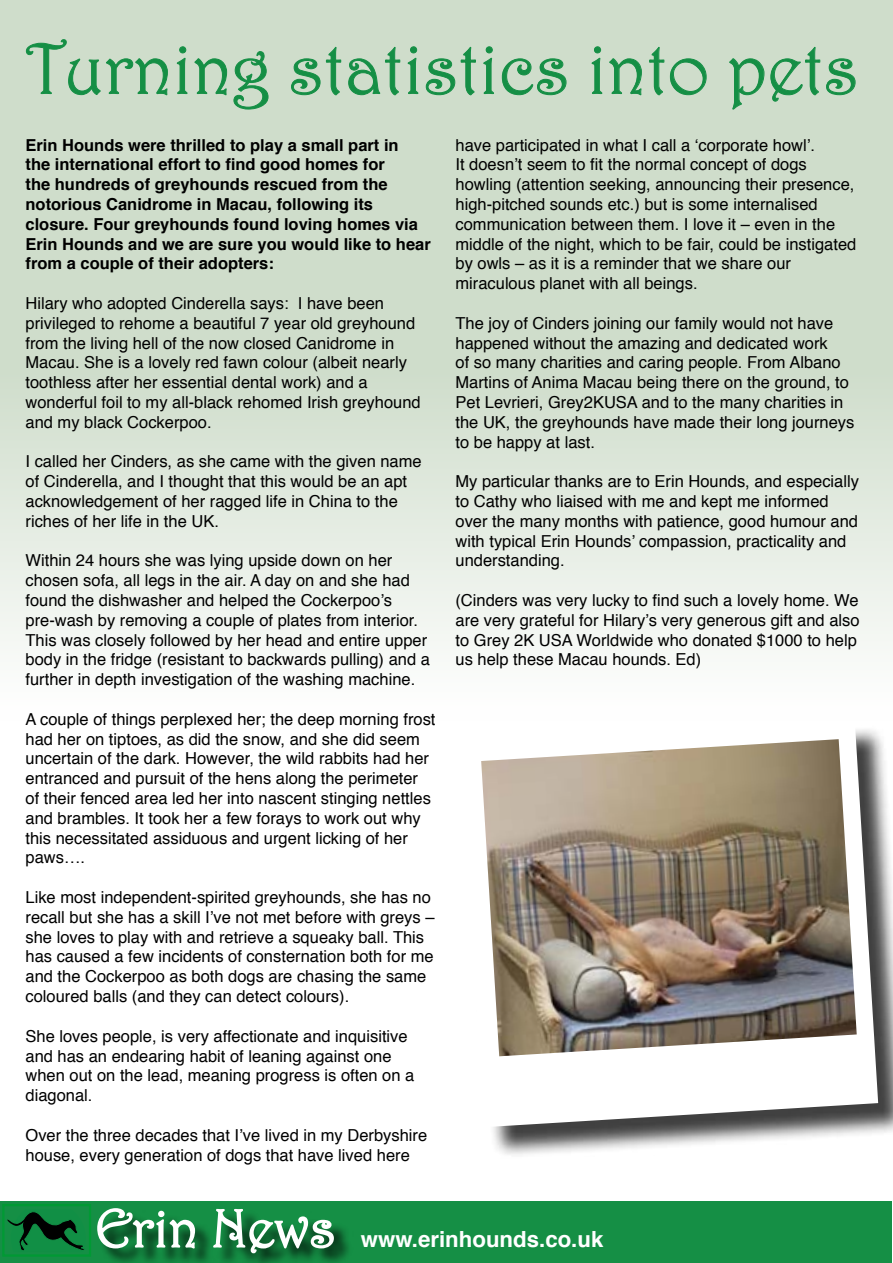
<style>
.page{position:relative;width:893px;height:1263px;background:#fff}
.page>*{position:absolute;margin:0;border:0;box-sizing:border-box;transform-origin:0 0}
.t1{font:72px "Harrington";color:#158f45}
.t2{font:54px "Harrington";color:#fff}
.t3{font:700 22.2px "Helvetica";color:#fff}
.t4{font:16.5px/19.8px "Helvetica";color:#000}
.t5{font:700 16.5px/19.8px "Helvetica";color:#000}
</style>
<div class="page">
<div style="left:0;top:0;width:893px;height:721px;background:linear-gradient(to bottom,#c3d4be,#f3f6f2)"></div>
<div style="left:0;top:1201px;width:892px;height:62px;background:#158f45"></div>
<div style="left:100px;top:1210px;width:253px;height:53px;background:#000;opacity:.75"></div>
<svg style="left:97px;top:1208px;width:99px;height:41px"></svg>
<svg style="left:212px;top:1208px;width:123px;height:55px"></svg>
<svg style="left:7px;top:1212px;width:77px;height:39px"></svg>
<div style="left:2px;top:1204px;width:89px;height:53px;border:2px solid #019934"></div>
<div style="left:468px;top:725px;width:425px;height:434px;background:#000;opacity:.75"></div>
<svg style="left:468px;top:725px;width:410px;height:402px"></svg>
<img style="left:481px;top:739px;width:376px;height:317px">
<svg style="left:26px;top:39px;width:142px;height:57px;background:#bdd5be"></svg>
<svg style="left:176px;top:46px;width:12px;height:48px"></svg>
<svg style="left:194px;top:58px;width:33px;height:38px"></svg>
<svg style="left:233px;top:51px;width:36px;height:59px;background:#acceb2"></svg>
<svg style="left:291px;top:33px;width:50px;height:63px;background:#b8d3ba"></svg>
<svg style="left:348px;top:33px;width:53px;height:63px;background:#b9d4bb"></svg>
<svg style="left:407px;top:46px;width:12px;height:48px"></svg>
<svg style="left:425px;top:33px;width:51px;height:63px;background:#b8d3bb"></svg>
<svg style="left:483px;top:46px;width:11px;height:48px"></svg>
<svg style="left:502px;top:58px;width:65px;height:37px;background:#abceb1"></svg>
<svg style="left:591px;top:46px;width:12px;height:48px"></svg>
<svg style="left:609px;top:58px;width:33px;height:38px"></svg>
<svg style="left:649px;top:33px;width:58px;height:63px;background:#bed5be"></svg>
<svg style="left:729px;top:33px;width:127px;height:77px;background:#bed5bf"></svg>
<h1 class="t1" style="left:26px;top:26px;width:834px">Turning statistics into pets</h1>
<p class="t5" style="left:26px;top:135px;width:407px">Erin Hounds were thrilled to play a small part in<br>the international effort to find good homes for<br>the hundreds of greyhounds rescued from the notorious Canidrome in Macau, following its closure. Four greyhounds found loving homes via Erin Hounds and we are sure you would like to hear from a couple of their adopters:</p>
<p class="t4" style="left:26px;top:294px;width:397px">Hilary who adopted Cinderella says: I have been privileged to rehome a beautiful 7 year old greyhound from the living hell of the now closed Canidrome in Macau. She is a lovely red fawn colour (albeit nearly toothless after her essential dental work) and a wonderful foil to my all-black rehomed Irish greyhound and my black Cockerpoo.</p>
<p class="t4" style="left:26px;top:452px;width:398px">I called her Cinders, as she came with the given name of Cinderella, and I thought that this would be an apt acknowledgement of her ragged life in China to the riches of her life in the UK.</p>
<p class="t4" style="left:26px;top:551px;width:406px">Within 24 hours she was lying upside down on her chosen sofa, all legs in the air. A day on and she had found the dishwasher and helped the Cockerpoo’s pre-wash by removing a couple of plates from interior.<br>This was closely followed by her head and entire upper body in the fridge (resistant to backwards pulling) and a further in depth investigation of the washing machine.</p>
<p class="t4" style="left:26px;top:710px;width:411px">A couple of things perplexed her; the deep morning frost had her on tiptoes, as did the snow, and she did seem uncertain of the dark. However, the wild rabbits had her entranced and pursuit of the hens along the perimeter of their fenced area led her into nascent stinging nettles and brambles. It took her a few forays to work out why this necessitated assiduous and urgent licking of her paws….</p>
<p class="t4" style="left:26px;top:888px;width:411px">Like most independent-spirited greyhounds, she has no recall but she has a skill I’ve not met before with greys – she loves to play with and retrieve a squeaky ball. This has caused a few incidents of consternation both for me and the Cockerpoo as both dogs are chasing the same coloured balls (and they can detect colours).</p>
<p class="t4" style="left:26px;top:1026px;width:390px">She loves people, is very affectionate and inquisitive and has an endearing habit of leaning against one when out on the lead, meaning progress is often on a diagonal.</p>
<p class="t4" style="left:26px;top:1125px;width:403px">Over the three decades that I’ve lived in my Derbyshire house, every generation of dogs that have lived here</p>
<p class="t4" style="left:455px;top:135px;width:402px">have participated in what I call a ‘corporate howl’.<br>It doesn’t seem to fit the normal concept of dogs howling (attention seeking, announcing their presence, high-pitched sounds etc.) but is some internalised communication between them. I love it – even in the middle of the night, which to be fair, could be instigated by owls – as it is a reminder that we share our miraculous planet with all beings.</p>
<p class="t4" style="left:455px;top:314px;width:400px">The joy of Cinders joining our family would not have happened without the amazing and dedicated work<br>of so many charities and caring people. From Albano Martins of Anima Macau being there on the ground, to Pet Levrieri, Grey2KUSA and to the many charities in the UK, the greyhounds have made their long journeys to be happy at last.</p>
<p class="t4" style="left:455px;top:472px;width:405px">My particular thanks are to Erin Hounds, and especially to Cathy who liaised with me and kept me informed over the many months with patience, good humour and with typical Erin Hounds’ compassion, practicality and understanding.</p>
<p class="t4" style="left:455px;top:591px;width:406px">(Cinders was very lucky to find such a lovely home. We are very grateful for Hilary’s very generous gift and also to Grey 2K USA Worldwide who donated $1000 to help us help these Macau hounds. Ed)</p>
<h2 class="t2" style="left:96px;top:1196px;width:241px">Erin News</h2>
<h3 class="t3" style="left:361px;top:1221px;width:244px">www.erinhounds.co.uk</h3>
</div>
